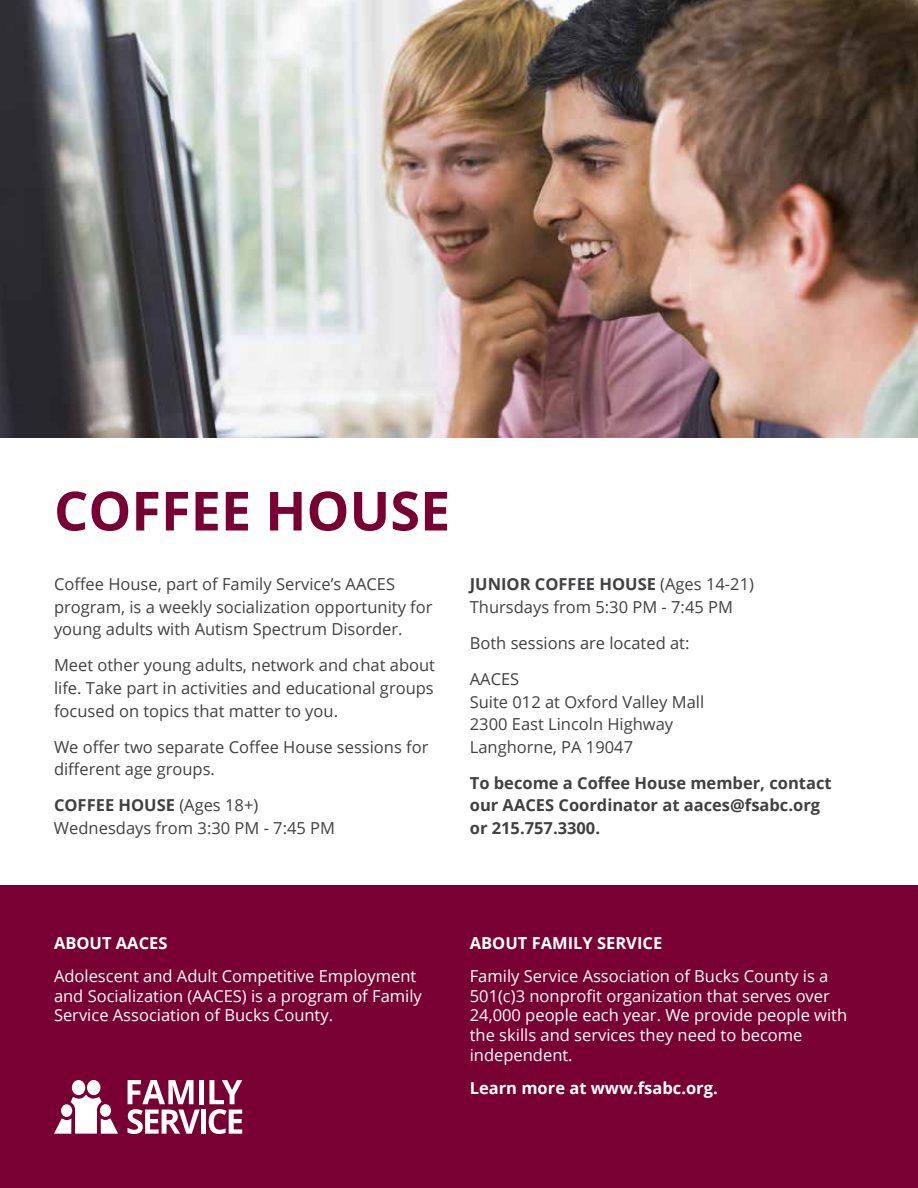
<style>
.page{position:relative;width:918px;height:1188px;background:#fff}
.page>*{position:absolute;margin:0;border:0;box-sizing:border-box;transform-origin:0 0}
.t1{font:700 54px "Open Sans";color:#780032}
.t2{font:16.5px/22.5px "Open Sans";color:#414042}
.t3{font:16.5px/19.8px "Open Sans";color:#fff}
.t4{font:700 16.5px/22.5px "Open Sans";color:#414042}
.t5{font:700 16.5px "Open Sans";color:#fff}
.s1{font-weight:700}
</style>
<div class="page">
<div style="left:0;top:886px;width:918px;height:302px;background:#780032"></div>
<div style="left:72px;top:1080px;width:13px;height:15px;background:#fff;border-radius:50%"></div>
<svg style="left:54px;top:1095px;width:64px;height:39px"></svg>
<div style="left:87px;top:1080px;width:13px;height:15px;background:#fff;border-radius:50%"></div>
<div style="left:201px;top:1110px;width:5px;height:24px;background:#fff"></div>
<svg style="left:128px;top:1080px;width:72px;height:54px"></svg>
<div style="left:199px;top:1080px;width:5px;height:24px;background:#fff"></div>
<svg style="left:209px;top:1080px;width:33px;height:54px"></svg>
<img style="left:0;top:0;width:918px;height:437px">
<h1 class="t1" style="left:54px;top:473px;width:398px">COFFEE HOUSE</h1>
<p class="t2" style="left:54px;top:573px;width:380px">Coffee House, part of Family Service’s AACES program, is a weekly socialization opportunity for young adults with Autism Spectrum Disorder.</p>
<p class="t2" style="left:54px;top:654px;width:383px;text-align:justify">Meet other young adults, network and chat about life. Take part in activities and educational groups focused on topics that matter to you.</p>
<p class="t2" style="left:54px;top:735px;width:376px">We offer two separate Coffee House sessions for different age groups.</p>
<p class="t2" style="left:54px;top:793px;width:283px"><span class="s1">COFFEE HOUSE</span> (Ages 18+)<br>Wednesdays from 3:30 PM - 7:45 PM</p>
<p class="t2" style="left:470px;top:573px;width:286px"><span class="s1">JUNIOR COFFEE HOUSE</span> (Ages 14-21)<br>Thursdays from 5:30 PM - 7:45 PM</p>
<p class="t2" style="left:470px;top:625px;width:221px;line-height:36px">Both sessions are located at:<br>AACES</p>
<p class="t2" style="left:470px;top:690px;width:236px">Suite 012 at Oxford Valley Mall<br>2300 East Lincoln Highway<br>Langhorne, PA 19047</p>
<p class="t4" style="left:470px;top:771px;width:363px">To become a Coffee House member, contact our AACES Coordinator at aaces@fsabc.org or 215.757.3300.</p>
<p class="t5" style="left:54px;top:931px;width:115px">ABOUT AACES</p>
<p class="t3" style="left:54px;top:965px;width:369px">Adolescent and Adult Competitive Employment and Socialization (AACES) is a program of Family<br>Service Association of Bucks County.</p>
<p class="t5" style="left:470px;top:931px;width:194px">ABOUT FAMILY SERVICE</p>
<p class="t3" style="left:470px;top:965px;width:379px">Family Service Association of Bucks County is a 501(c)3 nonprofit organization that serves over 24,000 people each year. We provide people with the skills and services they need to become independent.</p>
<p class="t5" style="left:470px;top:1077px;width:250px">Learn more at www.fsabc.org.</p>
</div>
